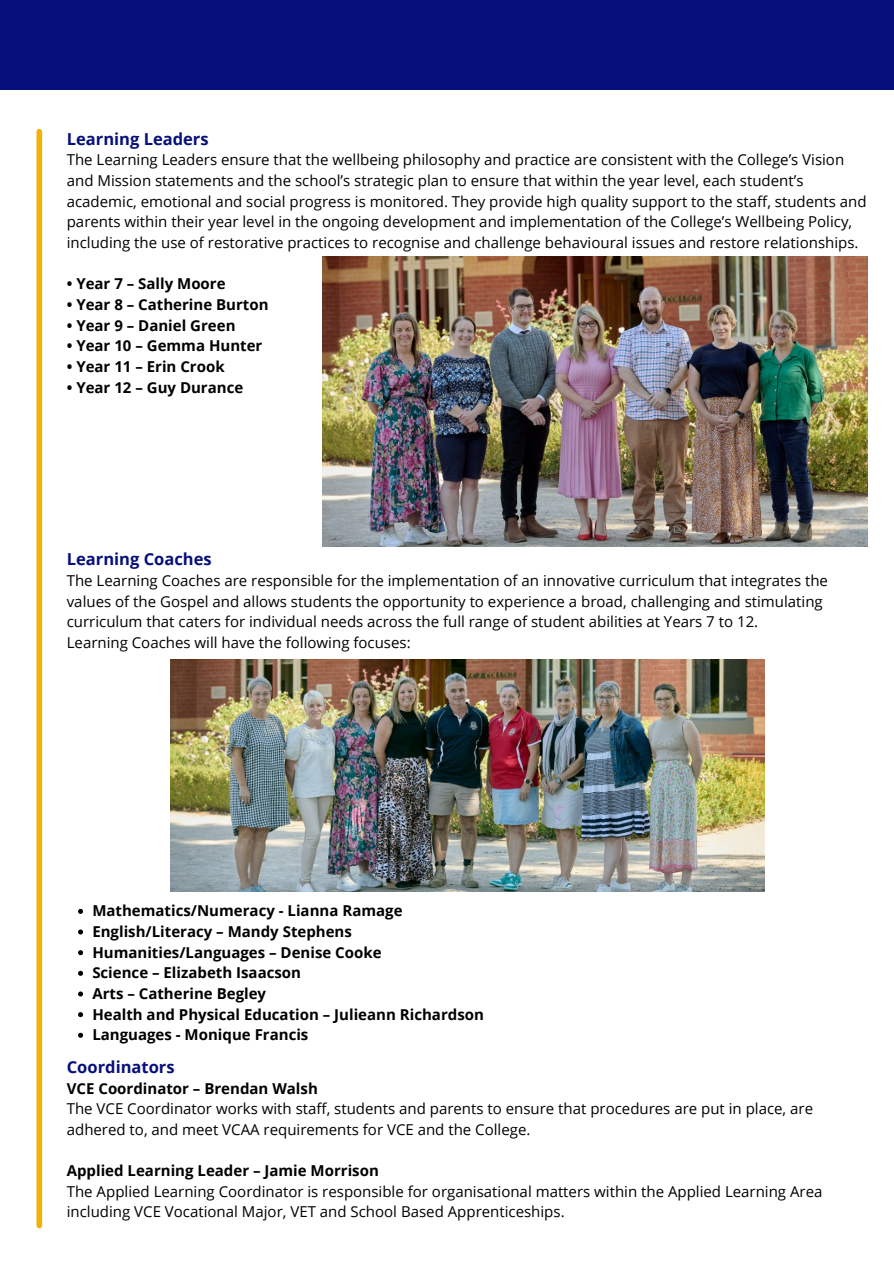
<style>
.page{position:relative;width:894px;height:1264px;background:#fff}
.page>*{position:absolute;margin:0;border:0;box-sizing:border-box;transform-origin:0 0}
.t1{font:700 16.5px "Open Sans";color:#070f7b}
.t2{font:15px/20.7px "Open Sans";color:#000}
.t3{font:700 15px "Open Sans";color:#000}
</style>
<div class="page">
<div style="left:0;top:0;width:893px;height:89px;background:#070f7b"></div>
<div style="left:36px;top:132px;width:6px;height:1093px;background:#f4b002"></div>
<svg style="left:78px;top:908px;width:5px;height:5px"></svg>
<svg style="left:78px;top:929px;width:5px;height:5px"></svg>
<svg style="left:78px;top:950px;width:5px;height:5px"></svg>
<svg style="left:78px;top:970px;width:5px;height:5px"></svg>
<svg style="left:78px;top:991px;width:5px;height:5px"></svg>
<svg style="left:78px;top:1012px;width:5px;height:5px"></svg>
<svg style="left:78px;top:1032px;width:5px;height:5px"></svg>
<img style="left:322px;top:256px;width:545px;height:291px">
<img style="left:170px;top:659px;width:593px;height:232px">
<p class="t1" style="left:67px;top:127px;width:143px">Learning Leaders</p>
<p class="t2" style="left:67px;top:149px;width:801px">The Learning Leaders ensure that the wellbeing philosophy and practice are consistent with the College’s Vision and Mission statements and the school’s strategic plan to ensure that within the year level, each student’s academic, emotional and social progress is monitored. They provide high quality support to the staff, students and parents within their year level in the ongoing development and implementation of the College’s Wellbeing Policy, including the use of restorative practices to recognise and challenge behavioural issues and restore relationships.</p>
<p class="t3" style="left:67px;top:273px;width:160px">• Year 7 – Sally Moore</p>
<p class="t3" style="left:67px;top:294px;width:203px">• Year 8 – Catherine Burton</p>
<p class="t3" style="left:67px;top:314px;width:170px">• Year 9 – Daniel Green</p>
<p class="t3" style="left:67px;top:335px;width:197px">• Year 10 – Gemma Hunter</p>
<p class="t3" style="left:67px;top:356px;width:159px">• Year 11 – Erin Crook</p>
<p class="t3" style="left:67px;top:376px;width:178px">• Year 12 – Guy Durance</p>
<p class="t1" style="left:67px;top:547px;width:146px">Learning Coaches</p>
<p class="t2" style="left:67px;top:569px;width:762px">The Learning Coaches are responsible for the implementation of an innovative curriculum that integrates the values of the Gospel and allows students the opportunity to experience a broad, challenging and stimulating curriculum that caters for individual needs across the full range of student abilities at Years 7 to 12.</p>
<p class="t2" style="left:67px;top:631px;width:345px">Learning Coaches will have the following focuses:</p>
<p class="t3" style="left:92px;top:900px;width:311px">Mathematics/Numeracy - Lianna Ramage</p>
<p class="t3" style="left:92px;top:921px;width:261px">English/Literacy – Mandy Stephens</p>
<p class="t3" style="left:92px;top:941px;width:290px">Humanities/Languages – Denise Cooke</p>
<p class="t3" style="left:92px;top:962px;width:210px">Science – Elizabeth Isaacson</p>
<p class="t3" style="left:92px;top:982px;width:175px">Arts – Catherine Begley</p>
<p class="t3" style="left:92px;top:1003px;width:393px">Health and Physical Education – Julieann Richardson</p>
<p class="t3" style="left:92px;top:1024px;width:217px">Languages - Monique Francis</p>
<p class="t1" style="left:67px;top:1055px;width:109px">Coordinators</p>
<p class="t3" style="left:67px;top:1077px;width:252px">VCE Coordinator – Brendan Walsh</p>
<p class="t2" style="left:67px;top:1097px;width:747px">The VCE Coordinator works with staff, students and parents to ensure that procedures are put in place, are adhered to, and meet VCAA requirements for VCE and the College.</p>
<p class="t3" style="left:67px;top:1160px;width:313px">Applied Learning Leader – Jamie Morrison</p>
<p class="t2" style="left:67px;top:1180px;width:757px">The Applied Learning Coordinator is responsible for organisational matters within the Applied Learning Area including VCE Vocational Major, VET and School Based Apprenticeships.</p>
</div>
